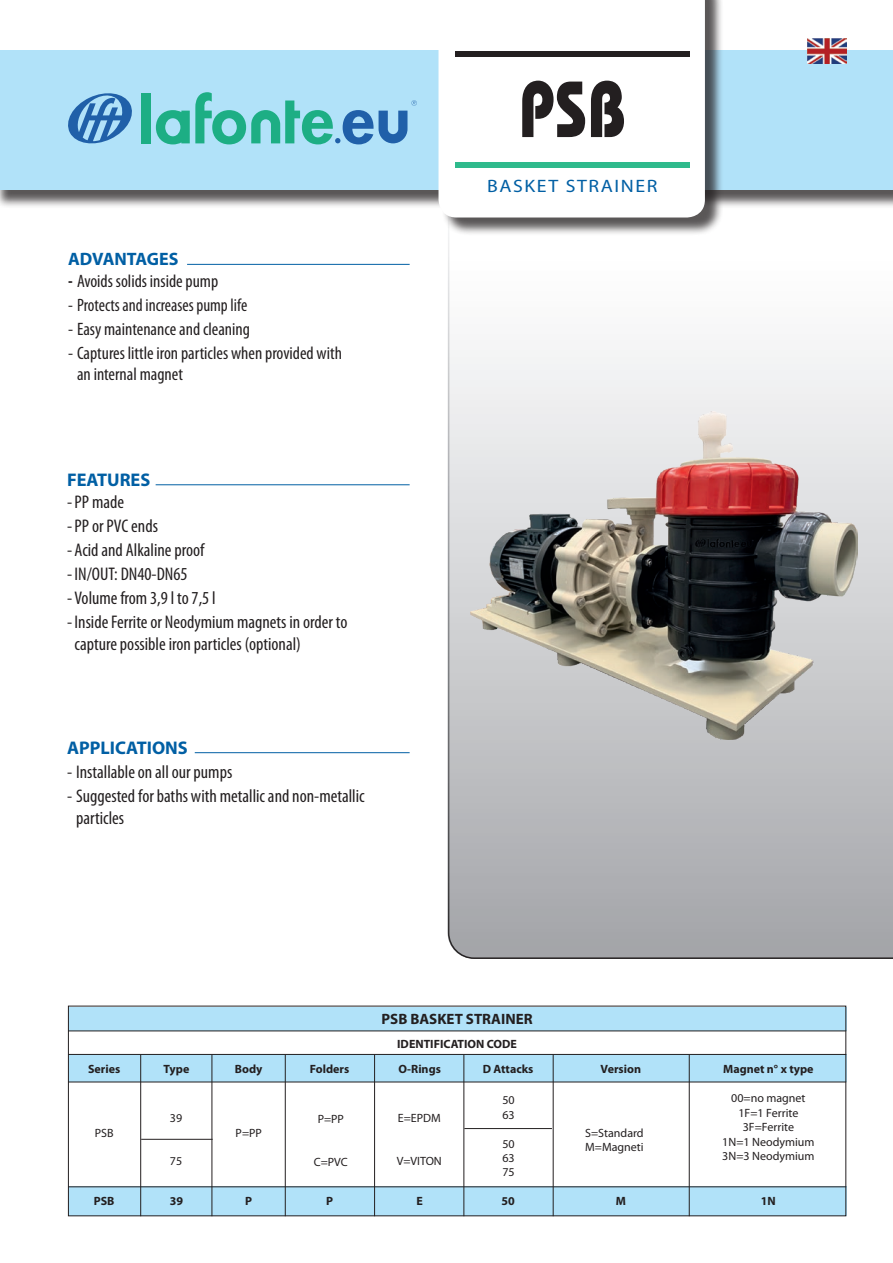
<style>
.page{position:relative;width:893px;height:1263px;background:#fff}
.page>*{position:absolute;margin:0;border:0;box-sizing:border-box;transform-origin:0 0}
.t1{font:700 79.2px "Bauhaus";color:#231f20;scale:.81 1}
.t2{font:condensed 18.3px/24px "Myriad Pro";color:#231f20}
.t3{font:700 18.3px "Myriad Pro";color:#015fa4}
.t4{font:condensed 18px/21px "Myriad Pro";color:#231f20}
.t5{font:condensed 18px "Myriad Pro";color:#231f20;scale:.96 1}
.t6{font:18px "Myriad Pro";letter-spacing:.08em;color:#015fa4;scale:1.1 1}
.t7{font:700 18px "Myriad Pro";color:#015fa4}
.t8{font:700 15px "Myriad Pro";color:#231f20}
.t9{font:12px/14.4px "Myriad Pro";color:#231f20}
.t10{font:700 12px "Myriad Pro";color:#231f20}
.s1{font-weight:700}
</style>
<div class="page">
<svg style="left:448px;top:236px;width:445px;height:723px"></svg>
<div style="left:0;top:53px;width:893px;height:156px;background:#231f20;opacity:.75"></div>
<div style="left:0;top:51px;width:893px;height:139px;background:#b1e2f9"></div>
<div style="left:441px;top:0;width:283px;height:236px;background:#231f20;opacity:.75"></div>
<div style="left:438px;top:0;width:267px;height:217px;background:#fff"></div>
<div style="left:455px;top:51px;width:235px;height:5px;background:#231f20"></div>
<div style="left:455px;top:163px;width:235px;height:5px;background:#2fba8c"></div>
<img style="left:471px;top:411px;width:386px;height:329px">
<div style="left:68px;top:1054px;width:778px;height:28px;background:#b1e2f9"></div>
<div style="left:142px;top:93px;width:9px;height:50px;background:#1dae84"></div>
<svg style="left:68px;top:93px;width:77px;height:51px"></svg>
<svg style="left:156px;top:92px;width:261px;height:52px"></svg>
<hr style="left:156px;top:484px;width:254px;height:1px;background:#015fa4">
<hr style="left:195px;top:752px;width:215px;height:1px;background:#015fa4">
<hr style="left:187px;top:264px;width:223px;height:1px;background:#015fa4">
<div style="left:68px;top:1007px;width:778px;height:24px;background:#b1e2f9"></div>
<div style="left:68px;top:1186px;width:778px;height:29px;background:#b1e2f9"></div>
<hr style="left:68px;top:1030px;width:778px;height:1px;background:#231f20">
<hr style="left:68px;top:1186px;width:778px;height:1px;background:#231f20">
<hr style="left:140px;top:1055px;width:1px;height:161px;background:#231f20">
<hr style="left:212px;top:1055px;width:1px;height:161px;background:#231f20">
<hr style="left:285px;top:1055px;width:1px;height:161px;background:#231f20">
<hr style="left:374px;top:1055px;width:1px;height:161px;background:#231f20">
<hr style="left:463px;top:1055px;width:1px;height:161px;background:#231f20">
<hr style="left:553px;top:1055px;width:1px;height:161px;background:#231f20">
<hr style="left:689px;top:1055px;width:1px;height:161px;background:#231f20">
<hr style="left:68px;top:1054px;width:778px;height:1px;background:#231f20">
<hr style="left:68px;top:1081px;width:778px;height:1px;background:#231f20">
<hr style="left:141px;top:1139px;width:72px;height:1px;background:#231f20">
<hr style="left:464px;top:1128px;width:88px;height:1px;background:#231f20">
<img style="left:808px;top:39px;width:38px;height:24px">
<h1 class="t1" style="left:519px;top:61px;width:134px">PSB</h1>
<p class="t7" style="left:68px;top:249px;width:112px">ADVANTAGES</p>
<p class="t4" style="left:68px;top:271px;width:152px"><span class="s1">-</span> Avoids solids inside pump</p>
<p class="t5" style="left:68px;top:295px;width:188px">- Protects and increases pump life</p>
<p class="t4" style="left:68px;top:319px;width:183px">- Easy maintenance and cleaning</p>
<p class="t4" style="left:77px;top:343px;width:266px;text-indent:-9px">- Captures little iron particles when provided with an internal magnet</p>
<p class="t3" style="left:67px;top:469px;width:85px">FEATURES</p>
<p class="t2" style="left:67px;top:490px;width:92px">-PP made<br>-PP or PVC ends</p>
<p class="t2" style="left:67px;top:538px;width:139px">- Acid and Alkaline proof -IN/OUT: DN40-DN65</p>
<p class="t2" style="left:67px;top:586px;width:282px">- Volume from 3,9 l to 7,5 l<br>-Inside Ferrite or Neodymium magnets in order to</p>
<p class="t2" style="left:75px;top:632px;width:228px">capture possible iron particles (optional)</p>
<p class="t3" style="left:67px;top:737px;width:122px">APPLICATIONS</p>
<p class="t2" style="left:67px;top:760px;width:167px">- Installable on all our pumps</p>
<p class="t2" style="left:76px;top:785px;width:290px;line-height:22px;text-indent:-9px">- Suggested for baths with metallic and non-metallic particles</p>
<p class="t6" style="left:487px;top:176px;width:156px">BASKET STRAINER</p>
<p class="t8" style="left:382px;top:1011px;width:153px">PSB BASKET STRAINER</p>
<p class="t10" style="left:397px;top:1037px;width:121px">IDENTIFICATION CODE</p>
<p class="t10" style="left:88px;top:1062px;width:34px">Series</p>
<p class="t10" style="left:164px;top:1062px;width:27px">Type</p>
<p class="t10" style="left:235px;top:1062px;width:29px">Body</p>
<p class="t10" style="left:310px;top:1062px;width:41px">Folders</p>
<p class="t10" style="left:398px;top:1062px;width:44px">O-Rings</p>
<p class="t10" style="left:483px;top:1062px;width:52px">D Attacks</p>
<p class="t10" style="left:601px;top:1062px;width:42px">Version</p>
<p class="t10" style="left:723px;top:1062px;width:92px">Magnet n° x type</p>
<p class="t9" style="left:95px;top:1126px;width:20px">PSB</p>
<p class="t9" style="left:170px;top:1111px;width:14px">39</p>
<p class="t9" style="left:170px;top:1154px;width:14px">75</p>
<p class="t9" style="left:236px;top:1126px;width:28px">P=PP</p>
<p class="t9" style="left:318px;top:1111px;width:28px">P=PP</p>
<p class="t9" style="left:314px;top:1155px;width:36px">C=PVC</p>
<p class="t9" style="left:398px;top:1111px;width:44px">E=EPDM</p>
<p class="t9" style="left:397px;top:1154px;width:47px">V=VITON</p>
<p class="t9" style="left:502px;top:1093px;width:14px">50<br>63</p>
<p class="t9" style="left:502px;top:1137px;width:14px;text-align:justify">50<br>63<br>75</p>
<p class="t9" style="left:585px;top:1126px;width:60px">S=Standard<br>M=Magneti</p>
<p class="t9" style="left:722px;top:1091px;width:94px;text-align:center">00=no magnet<br>1F=1 Ferrite<br>3F=Ferrite<br>1N=1 Neodymium<br>3N=3 Neodymium</p>
<p class="t10" style="left:94px;top:1195px;width:22px">PSB</p>
<p class="t10" style="left:170px;top:1195px;width:15px">39</p>
<p class="t10" style="left:245px;top:1195px;width:8px">P</p>
<p class="t10" style="left:326px;top:1195px;width:8px">P</p>
<p class="t10" style="left:416px;top:1195px;width:8px">E</p>
<p class="t10" style="left:501px;top:1195px;width:15px">50</p>
<p class="t10" style="left:616px;top:1195px;width:12px">M</p>
<p class="t10" style="left:761px;top:1195px;width:16px">1N</p>
</div>
